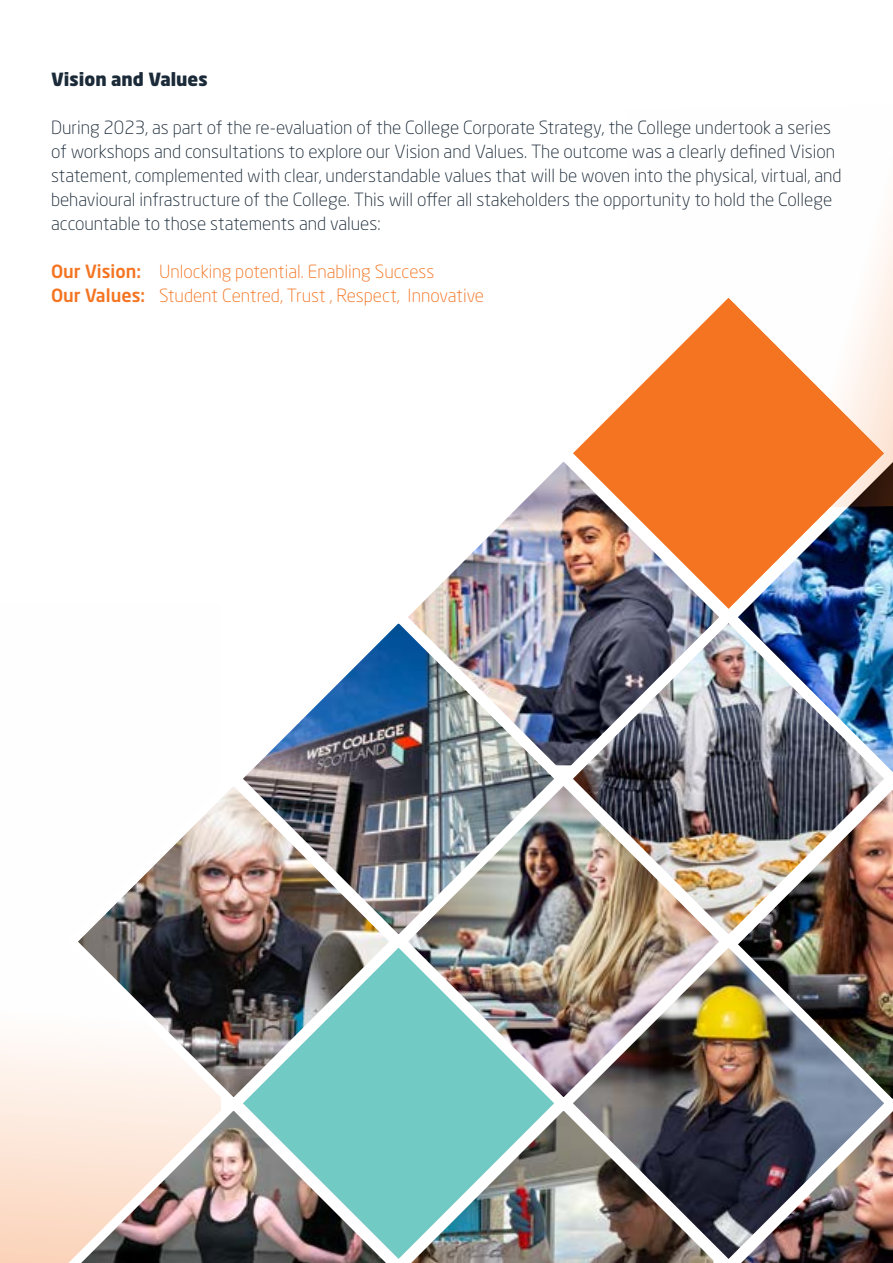
<style>
.page{position:relative;width:893px;height:1263px;background:#fff}
.page>*{position:absolute;margin:0;border:0;box-sizing:border-box;transform-origin:0 0}
.t1{font:300 18px/24px "Neo Sans Std";color:#1b2a38}
.t2{font:300 18px/24px "Neo Sans Std";color:#f47421}
.t3{font:900 18px "Neo Sans Std";color:#1b2a38}
.s1{font-weight:500}
</style>
<div class="page">
<svg style="left:0;top:1041px;width:59px;height:222px"></svg>
<img style="left:738px;top:953px;width:155px;height:138px">
<svg style="left:59px;top:1116px;width:165px;height:147px"></svg>
<img style="left:738px;top:792px;width:155px;height:161px">
<img style="left:421px;top:471px;width:298px;height:296px">
<img style="left:255px;top:604px;width:318px;height:163px">
<img style="left:719px;top:628px;width:174px;height:164px">
<img style="left:59px;top:767px;width:330px;height:349px">
<img style="left:389px;top:767px;width:349px;height:324px">
<img style="left:224px;top:1091px;width:669px;height:172px">
<img style="left:554px;top:400px;width:339px;height:228px">
<svg style="left:626px;top:212px;width:267px;height:299px"></svg>
<p class="t3" style="left:51px;top:68px;width:158px">Vision and Values</p>
<p class="t1" style="left:51px;top:115px;width:792px">During 2023, as part of the re-evaluation of the College Corporate Strategy, the College undertook a series of workshops and consultations to explore our Vision and Values. The outcome was a clearly defined Vision statement, complemented with clear, understandable values that will be woven into the physical, virtual, and behavioural infrastructure of the College. This will offer all stakeholders the opportunity to hold the College accountable to those statements and values:</p>
<p class="t2" style="left:51px;top:259px;width:435px"><span class="s1">Our Vision:</span> Unlocking potential. Enabling Success<br><span class="s1">Our Values:</span> Student Centred, Trust , Respect, Innovative</p>
</div>
